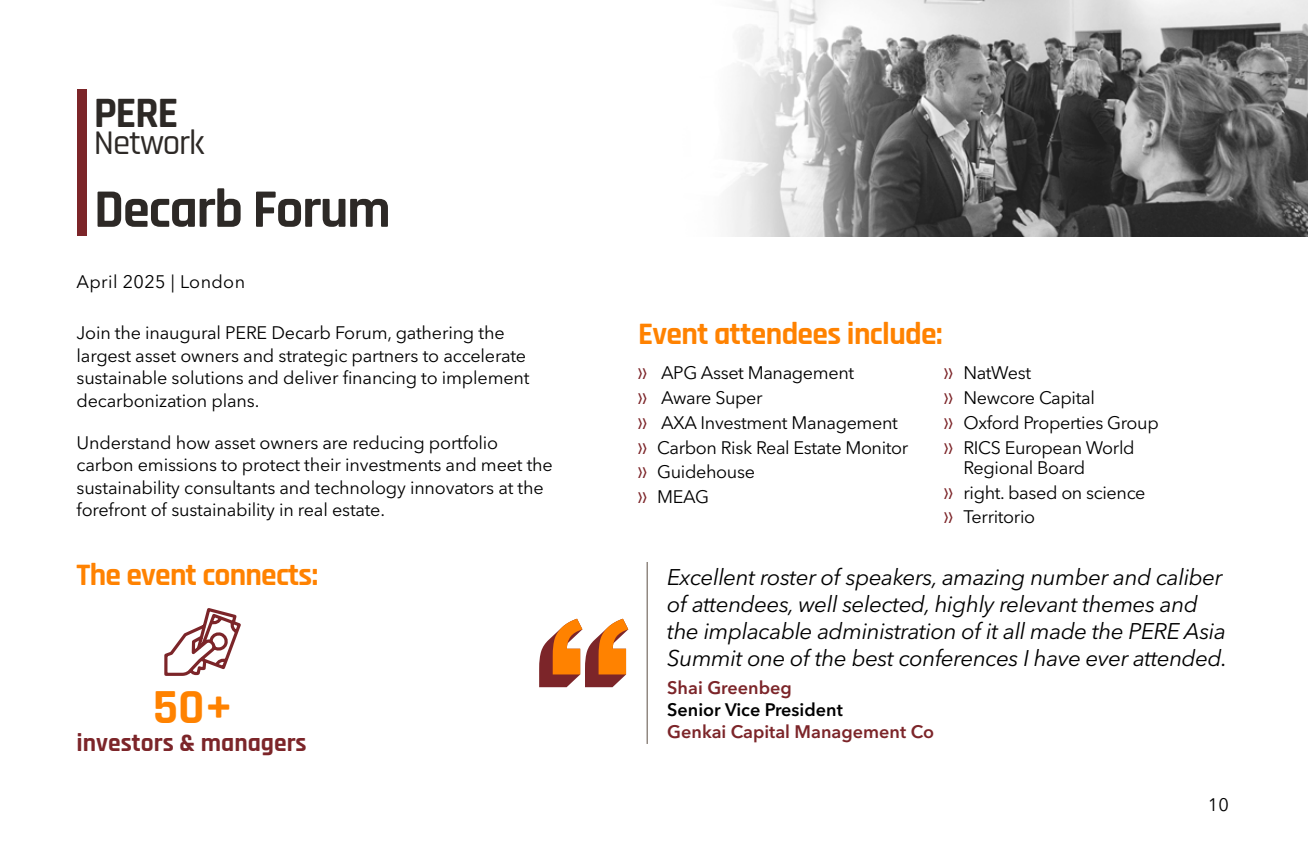
<style>
.page{position:relative;width:1308px;height:862px;background:#fff}
.page>*{position:absolute;margin:0;border:0;box-sizing:border-box;transform-origin:0 0}
.t1{font:700 54.68px "Rajdhani";letter-spacing:-.025em;color:#2d2926}
.t2{font:700 49.5px "Rajdhani";color:#ff8200}
.t3{font:700 43.88px "Rajdhani";color:#2d2926}
.t4{font:500 35.1px "Rajdhani";letter-spacing:-.035em;color:#2d2926}
.t5{font:700 31.5px "Rajdhani";letter-spacing:-.02em;color:#ff8200}
.t6{font:700 25.43px "Rajdhani";color:#7c2529}
.t7{font:italic 22.5px/27px "Avenir Next LT Pro";letter-spacing:-.02em;color:#000}
.t8{font:18px/24.8px "Avenir Next LT Pro";letter-spacing:-.01em;color:#000}
.t9{font:600 18px "Avenir Next LT Pro";color:#7c2529}
.t10{font:600 18px "Avenir Next LT Pro";color:#000}
.t11{font:18px "Avenir Next LT Pro";letter-spacing:.02em;color:#000}
.s1{font-family:"Century Gothic Pro";font-size:20.25px;color:#7c2529}
</style>
<div class="page">
<img style="left:730px;top:0;width:577px;height:236px">
<svg style="left:164px;top:608px;width:77px;height:68px"></svg>
<div style="left:77px;top:89px;width:10px;height:146px;background:#7c2529"></div>
<svg style="left:539px;top:618px;width:89px;height:68px"></svg>
<hr style="left:646px;top:561px;width:1px;height:182px;background:#6e6259">
<h3 class="t3" style="left:94px;top:86px;width:86px">PERE</h3>
<h3 class="t4" style="left:94px;top:121px;width:112px">Network</h3>
<h1 class="t1" style="left:94px;top:176px;width:298px">Decarb Forum</h1>
<p class="t11" style="left:77px;top:270px;width:170px">April 2025 | London</p>
<p class="t8" style="left:77px;top:321px;width:454px;line-height:22.5px">Join the inaugural PERE Decarb Forum, gathering the largest asset owners and strategic partners to accelerate sustainable solutions and deliver financing to implement decarbonization plans.</p>
<p class="t8" style="left:77px;top:431px;width:478px;line-height:22.5px">Understand how asset owners are reducing portfolio carbon emissions to protect their investments and meet the sustainability consultants and technology innovators at the forefront of sustainability in real estate.</p>
<h3 class="t5" style="left:77px;top:555px;width:243px">The event connects:</h3>
<h2 class="t2" style="left:153px;top:676px;width:81px">50+</h2>
<h3 class="t6" style="left:77px;top:727px;width:232px">investors &amp; managers</h3>
<h3 class="t5" style="left:638px;top:314px;width:306px">Event attendees include:</h3>
<p class="t8" style="left:638px;top:360px;width:272px"><span class="s1">»</span> APG Asset Management<br><span class="s1">»</span> Aware Super<br><span class="s1">»</span> AXA Investment Management <span class="s1">»</span> Carbon Risk Real Estate Monitor <span class="s1">»</span> Guidehouse<br><span class="s1">»</span> MEAG</p>
<p class="t8" style="left:944px;top:360px;width:216px"><span class="s1">»</span> NatWest<br><span class="s1">»</span> Newcore Capital<br><span class="s1">»</span> Oxford Properties Group <span class="s1">»</span> RICS European World</p>
<p class="t8" style="left:944px;top:455px;width:203px;text-indent:19px">Regional Board<br><span class="s1">»</span> right. based on science <span class="s1">»</span> Territorio</p>
<p class="t7" style="left:667px;top:563px;width:561px">Excellent roster of speakers, amazing number and caliber of attendees, well selected, highly relevant themes and the implacable administration of it all made the PERE Asia Summit one of the best conferences I have ever attended.</p>
<p class="t9" style="left:667px;top:676px;width:126px">Shai Greenbeg</p>
<p class="t10" style="left:667px;top:698px;width:177px">Senior Vice President</p>
<p class="t9" style="left:667px;top:720px;width:268px">Genkai Capital Management Co</p>
<p class="t8" style="left:1208px;top:791px;width:22px">10</p>
</div>
